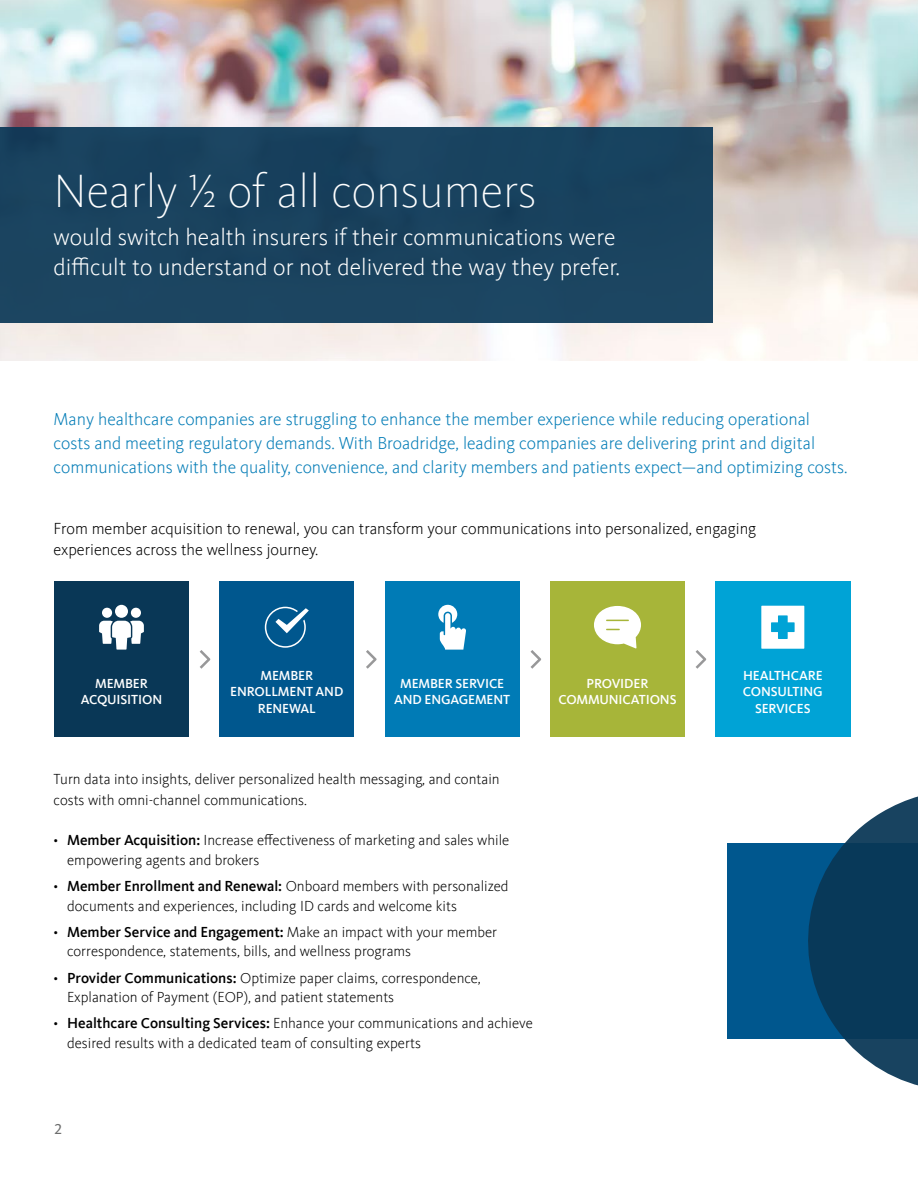
<style>
.page{position:relative;width:918px;height:1188px;background:#fff}
.page>*{position:absolute;margin:0;border:0;box-sizing:border-box;transform-origin:0 0}
.t1{font:300 expanded 48px "Kievit Offc";color:#fff}
.t2{font:300 24px/30px "Kievit Offc";color:#fff}
.t3{font:300 17.85px/24px "Kievit Offc";color:#007bb6}
.t4{font:300 16.5px/21px "Kievit Offc";color:#000}
.t5{font:300 15px/19.5px "Kievit Offc";color:#000}
.t6{font:15px "Kievit Offc";color:#6d6e6e}
.t7{font:500 13.5px/16.5px "Kievit Offc";letter-spacing:-.01em;color:#fff;text-align:center}
.s1{font-weight:500}
</style>
<div class="page">
<img style="left:0;top:0;width:918px;height:361px">
<div style="left:54px;top:582px;width:135px;height:155px;background:#093756"></div>
<div style="left:715px;top:582px;width:135px;height:155px;background:#00a3d6"></div>
<div style="left:385px;top:582px;width:135px;height:155px;background:#007bb6"></div>
<div style="left:550px;top:582px;width:135px;height:155px;background:#a7b539"></div>
<div style="left:219px;top:582px;width:135px;height:155px;background:#00578e"></div>
<svg style="left:696px;top:650px;width:10px;height:19px"></svg>
<svg style="left:200px;top:650px;width:10px;height:19px"></svg>
<svg style="left:531px;top:650px;width:10px;height:19px"></svg>
<svg style="left:366px;top:650px;width:11px;height:19px"></svg>
<div style="left:102px;top:608px;width:10px;height:10px;background:#fff;border-radius:50%"></div>
<div style="left:131px;top:608px;width:10px;height:10px;background:#fff;border-radius:50%"></div>
<svg style="left:99px;top:621px;width:45px;height:29px"></svg>
<div style="left:115px;top:605px;width:13px;height:13px;background:#fff;border-radius:50%"></div>
<svg style="left:438px;top:605px;width:28px;height:45px"></svg>
<svg style="left:594px;top:606px;width:47px;height:42px"></svg>
<svg style="left:761px;top:606px;width:43px;height:43px"></svg>
<div style="left:0;top:127px;width:713px;height:196px;background:#1a435f"></div>
<svg style="left:265px;top:607px;width:44px;height:41px"></svg>
<div style="left:728px;top:843px;width:190px;height:196px;background:#00578e"></div>
<svg style="left:808px;top:796px;width:110px;height:290px"></svg>
<h1 class="t1" style="left:54px;top:165px;width:484px">Nearly ½ of all consumers</h1>
<h2 class="t2" style="left:54px;top:222px;width:568px">would switch health insurers if their communications were difficult to understand or not delivered the way they prefer.</h2>
<p class="t3" style="left:54px;top:407px;width:795px">Many healthcare companies are struggling to enhance the member experience while reducing operational costs and meeting regulatory demands. With Broadridge, leading companies are delivering print and digital communications with the quality, convenience, and clarity members and patients expect—and optimizing costs.</p>
<p class="t4" style="left:54px;top:518px;width:704px">From member acquisition to renewal, you can transform your communications into personalized, engaging experiences across the wellness journey.</p>
<p class="t7" style="left:81px;top:675px;width:83px">MEMBER<br>ACQUISITION</p>
<p class="t7" style="left:230px;top:667px;width:115px">MEMBER<br>ENROLLMENT AND<br>RENEWAL</p>
<p class="t7" style="left:558px;top:675px;width:120px">PROVIDER<br>COMMUNICATIONS</p>
<p class="t7" style="left:743px;top:667px;width:81px">HEALTHCARE<br>CONSULTING<br>SERVICES</p>
<p class="t7" style="left:394px;top:675px;width:118px">MEMBER SERVICE<br>AND ENGAGEMENT</p>
<p class="t5" style="left:54px;top:769px;width:448px;line-height:21px">Turn data into insights, deliver personalized health messaging, and contain costs with omni-channel communications.</p>
<p class="t5" style="left:67px;top:831px;width:444px;text-indent:-14px">• <span class="s1">Member Acquisition:</span> Increase effectiveness of marketing and sales while empowering agents and brokers</p>
<p class="t5" style="left:67px;top:877px;width:443px;text-indent:-14px">• <span class="s1">Member Enrollment and Renewal:</span> Onboard members with personalized documents and experiences, including ID cards and welcome kits</p>
<p class="t5" style="left:67px;top:922px;width:432px;text-indent:-14px">• <span class="s1">Member Service and Engagement:</span> Make an impact with your member correspondence, statements, bills, and wellness programs</p>
<p class="t5" style="left:67px;top:968px;width:415px;text-indent:-14px">• <span class="s1">Provider Communications:</span> Optimize paper claims, correspondence,<br>Explanation of Payment (EOP), and patient statements</p>
<p class="t5" style="left:67px;top:1014px;width:467px;text-indent:-14px">• <span class="s1">Healthcare Consulting Services:</span> Enhance your communications and achieve desired results with a dedicated team of consulting experts</p>
<p class="t6" style="left:54px;top:1121px;width:10px">2</p>
</div>
